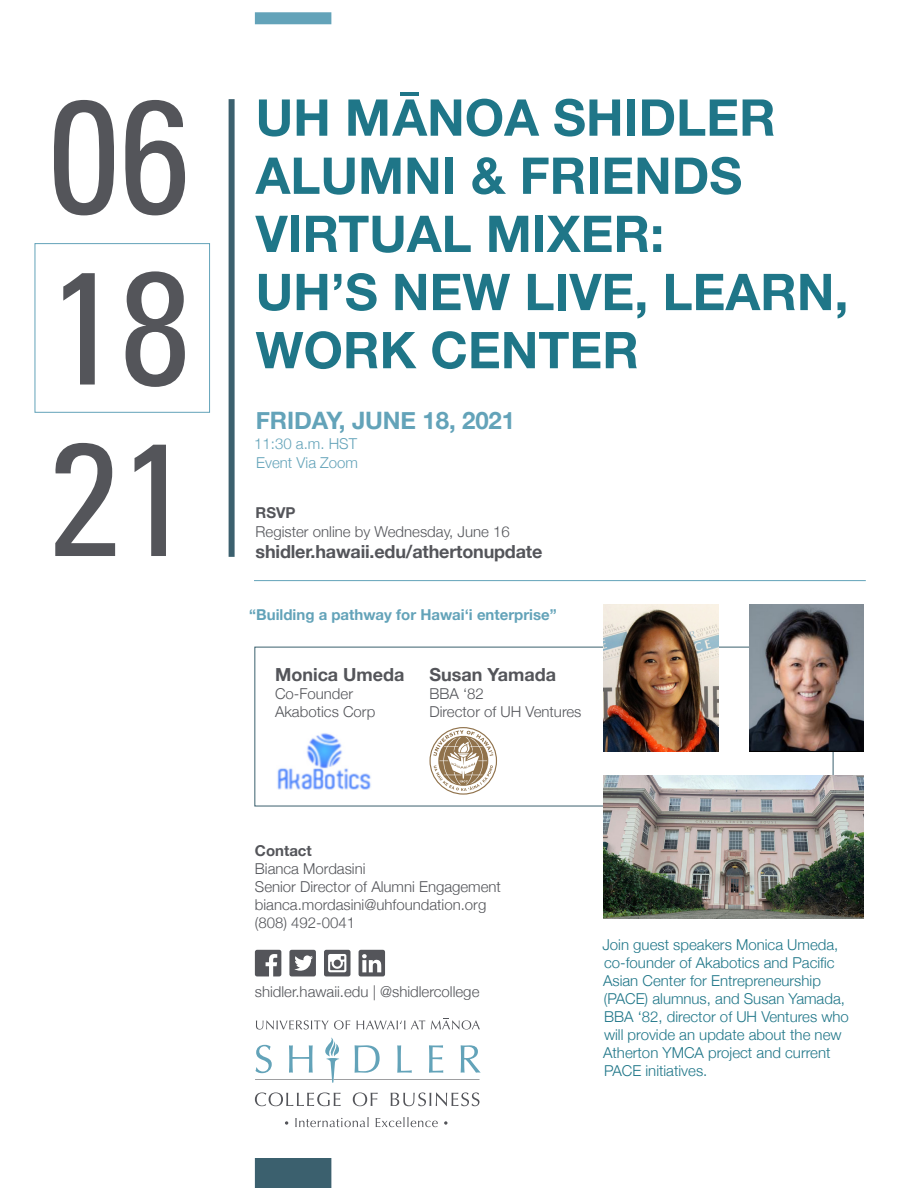
<style>
.page{position:relative;width:918px;height:1188px;background:#fff}
.page>*{position:absolute;margin:0;border:0;box-sizing:border-box;transform-origin:0 0}
.t1{font:condensed 160.35px/171.4px "Univers LT Std";color:#54555a;text-align:justify}
.t2{font:700 50.7px/67.2px "Helvetica Neue";color:#1f7688}
.t3{font:700 24px "Helvetica Neue";letter-spacing:-.005em;color:#63a3b9}
.t4{font:700 18px "Helvetica Neue";letter-spacing:-.01em;color:#54555a}
.t5{font:300 15px/18px "Helvetica Neue";color:#1f7688}
.t6{font:300 15px "Helvetica Neue";color:#54555a}
.t7{font:700 15px "Helvetica Neue";color:#63a3b9}
.t8{font:300 15px "Helvetica Neue";color:#63a3b9}
.t9{font:700 15px "Helvetica Neue";color:#54555a}
</style>
<div class="page">
<div style="left:35px;top:243px;width:175px;height:170px;border:1px solid #63a3b9"></div>
<hr style="left:254px;top:580px;width:612px;height:1px;background:#63a3b9">
<div style="left:255px;top:1158px;width:76px;height:30px;background:#3b606e"></div>
<div style="left:229px;top:99px;width:6px;height:458px;background:#3b606e"></div>
<div style="left:255px;top:12px;width:76px;height:12px;background:#63a3b9"></div>
<svg style="left:256px;top:1045px;width:16px;height:28px"></svg>
<svg style="left:289px;top:1045px;width:24px;height:28px"></svg>
<svg style="left:355px;top:1045px;width:25px;height:28px"></svg>
<svg style="left:397px;top:1045px;width:15px;height:28px"></svg>
<svg style="left:429px;top:1045px;width:14px;height:28px"></svg>
<svg style="left:461px;top:1045px;width:20px;height:28px"></svg>
<svg style="left:325px;top:1038px;width:14px;height:45px"></svg>
<svg style="left:255px;top:1092px;width:86px;height:14px"></svg>
<svg style="left:353px;top:1092px;width:25px;height:14px"></svg>
<svg style="left:391px;top:1092px;width:88px;height:14px"></svg>
<hr style="left:334px;top:1079px;width:146px;height:1px;background:#54555a">
<hr style="left:255px;top:1079px;width:77px;height:1px;background:#54555a">
<svg style="left:285px;top:1121px;width:3px;height:4px"></svg>
<svg style="left:295px;top:1117px;width:74px;height:10px"></svg>
<svg style="left:376px;top:1117px;width:62px;height:10px"></svg>
<svg style="left:444px;top:1121px;width:3px;height:4px"></svg>
<svg style="left:256px;top:1020px;width:94px;height:10px"></svg>
<svg style="left:357px;top:1020px;width:48px;height:9px"></svg>
<svg style="left:411px;top:1020px;width:14px;height:9px"></svg>
<svg style="left:431px;top:1020px;width:49px;height:10px"></svg>
<svg style="left:359px;top:950px;width:26px;height:26px"></svg>
<svg style="left:289px;top:950px;width:27px;height:26px"></svg>
<svg style="left:324px;top:950px;width:26px;height:26px"></svg>
<svg style="left:255px;top:950px;width:26px;height:26px"></svg>
<img style="left:604px;top:604px;width:115px;height:148px">
<img style="left:749px;top:604px;width:115px;height:148px">
<img style="left:604px;top:775px;width:260px;height:143px">
<img style="left:277px;top:733px;width:94px;height:56px">
<svg style="left:429px;top:727px;width:68px;height:68px"></svg>
<h1 class="t1" style="left:48px;top:68px;width:144px">06<br>18<br>21</h1>
<p class="t2" style="left:256px;top:76px;width:488px;text-indent:147px">¯<br>ALUMNI &amp; FRIENDS</p>
<p class="t2" style="left:256px;top:202px;width:410px">VIRTUAL MIXER:</p>
<p class="t2" style="left:256px;top:264px;width:594px;line-height:58.2px">UH’S NEW LIVE, LEARN,<br>WORK CENTER</p>
<p class="t2" style="left:256px;top:85px;width:522px">UH MANOA SHIDLER</p>
<p class="t3" style="left:256px;top:402px;width:261px">FRIDAY, JUNE 18, 2021</p>
<p class="t8" style="left:254px;top:431px;width:104px">11:30 a.m. HST</p>
<p class="t8" style="left:256px;top:451px;width:103px">Event Via Zoom</p>
<p class="t9" style="left:256px;top:501px;width:42px">RSVP</p>
<p class="t6" style="left:256px;top:520px;width:256px">Register online by Wednesday, June 16</p>
<p class="t4" style="left:256px;top:538px;width:288px">shidler.hawaii.edu/athertonupdate</p>
<p class="t7" style="left:249px;top:603px;width:309px">“Building a pathway for Hawai‘i enterprise”</p>
<p class="t4" style="left:275px;top:661px;width:131px">Monica Umeda</p>
<p class="t6" style="left:275px;top:682px;width:80px">Co-Founder</p>
<p class="t6" style="left:275px;top:700px;width:102px">Akabotics Corp</p>
<p class="t4" style="left:429px;top:661px;width:128px">Susan Yamada</p>
<p class="t6" style="left:429px;top:682px;width:56px">BBA ‘82</p>
<p class="t6" style="left:429px;top:700px;width:154px">Director of UH Ventures</p>
<p class="t9" style="left:255px;top:839px;width:58px">Contact</p>
<p class="t6" style="left:255px;top:856px;width:112px">Bianca Mordasini</p>
<p class="t6" style="left:255px;top:874px;width:248px">Senior Director of Alumni Engagement</p>
<p class="t6" style="left:255px;top:892px;width:233px">bianca.mordasini@uhfoundation.org</p>
<p class="t6" style="left:255px;top:910px;width:102px">(808) 492-0041</p>
<p class="t6" style="left:255px;top:979px;width:226px">shidler.hawaii.edu | @shidlercollege</p>
<p class="t5" style="left:602px;top:935px;width:248px">Join guest speakers Monica Umeda, co-founder of Akabotics and Pacific Asian Center for Entrepreneurship (PACE) alumnus, and Susan Yamada, BBA ‘82, director of UH Ventures who will provide an update about the new Atherton YMCA project and current PACE initiatives.</p>
</div>
